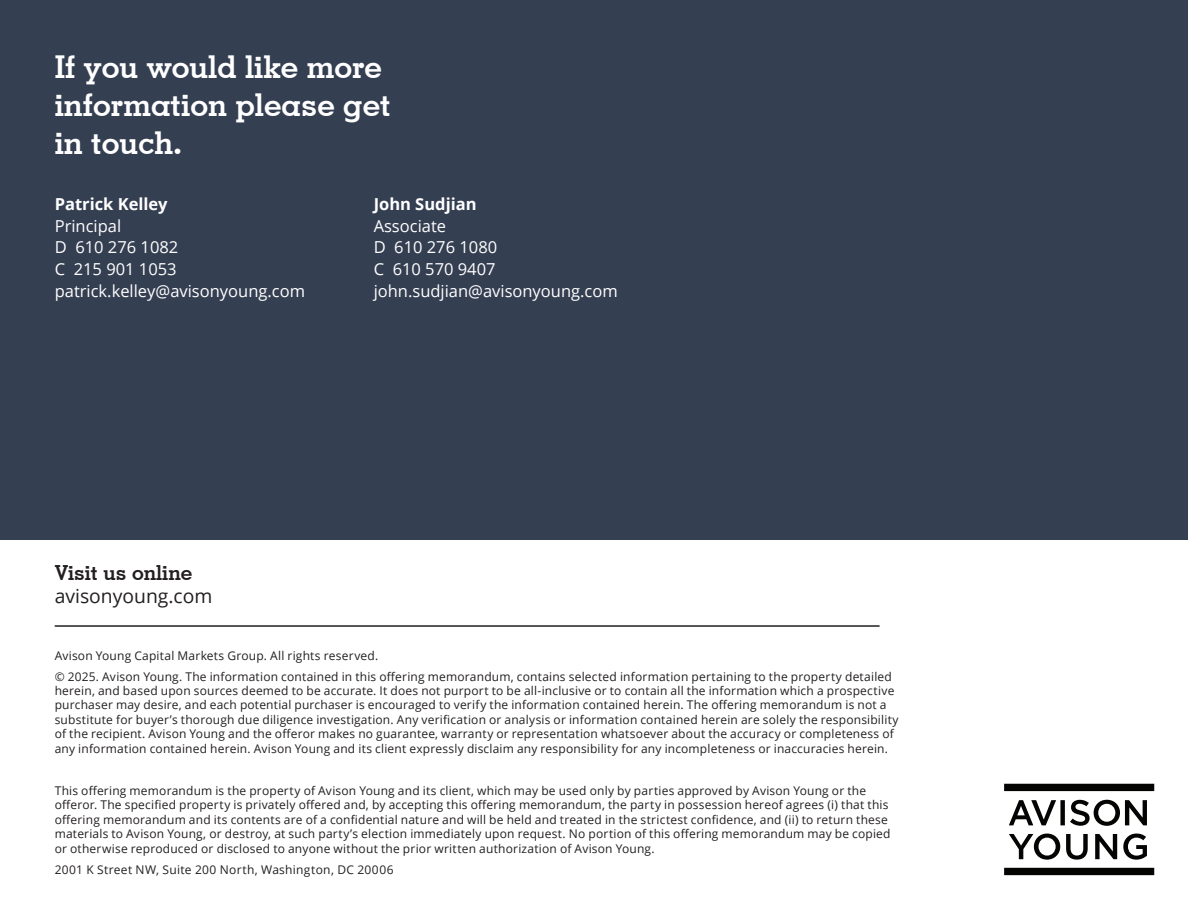
<style>
.page{position:relative;width:1188px;height:918px;background:#fff}
.page>*{position:absolute;margin:0;border:0;box-sizing:border-box;transform-origin:0 0}
.t1{font:700 31.5px/37.8px "Geometric Slab 703 BT";color:#fff}
.t2{font:700 20.85px "Geometric Slab 703 BT";color:#231f20}
.t3{font:19.35px "Open Sans";color:#231f20}
.t4{font:16.5px "Open Sans";color:#fff}
.t5{font:700 16.5px "Open Sans";color:#fff}
.t6{font:12px/14.4px "Open Sans";letter-spacing:.015em;color:#231f20}
</style>
<div class="page">
<div style="left:0;top:0;width:1188px;height:540px;background:#353f52"></div>
<hr style="left:55px;top:625px;width:825px;height:2px;background:#231f20">
<svg style="left:1004px;top:784px;width:150px;height:7px"></svg>
<svg style="left:1004px;top:868px;width:150px;height:7px"></svg>
<svg style="left:1009px;top:800px;width:138px;height:26px"></svg>
<svg style="left:1009px;top:834px;width:51px;height:26px"></svg>
<svg style="left:1066px;top:834px;width:22px;height:26px"></svg>
<svg style="left:1095px;top:834px;width:22px;height:25px"></svg>
<svg style="left:1123px;top:834px;width:24px;height:26px"></svg>
<p class="t1" style="left:55px;top:48px;width:338px">If you would like more information please get in touch.</p>
<p class="t5" style="left:55px;top:193px;width:114px">Patrick Kelley</p>
<p class="t4" style="left:55px;top:215px;width:68px">Principal</p>
<p class="t4" style="left:55px;top:236px;width:125px">D 610 276 1082</p>
<p class="t4" style="left:55px;top:258px;width:123px">C 215 901 1053</p>
<p class="t4" style="left:55px;top:279px;width:252px">patrick.kelley@avisonyoung.com</p>
<p class="t5" style="left:374px;top:193px;width:104px">John Sudjian</p>
<p class="t4" style="left:374px;top:215px;width:74px">Associate</p>
<p class="t4" style="left:374px;top:236px;width:125px">D 610 276 1080</p>
<p class="t4" style="left:374px;top:258px;width:123px">C 610 570 9407</p>
<p class="t4" style="left:374px;top:279px;width:246px">john.sudjian@avisonyoung.com</p>
<p class="t2" style="left:55px;top:560px;width:139px">Visit us online</p>
<p class="t3" style="left:55px;top:583px;width:159px">avisonyoung.com</p>
<p class="t6" style="left:55px;top:648px;width:325px">Avison Young Capital Markets Group. All rights reserved.</p>
<p class="t6" style="left:55px;top:669px;width:845px">© 2025. Avison Young. The information contained in this offering memorandum, contains selected information pertaining to the property detailed herein, and based upon sources deemed to be accurate. It does not purport to be all-inclusive or to contain all the information which a prospective purchaser may desire, and each potential purchaser is encouraged to verify the information contained herein. The offering memorandum is not a substitute for buyer’s thorough due diligence investigation. Any verification or analysis or information contained herein are solely the responsibility of the recipient. Avison Young and the offeror makes no guarantee, warranty or representation whatsoever about the accuracy or completeness of any information contained herein. Avison Young and its client expressly disclaim any responsibility for any incompleteness or inaccuracies herein.</p>
<p class="t6" style="left:55px;top:783px;width:837px">This offering memorandum is the property of Avison Young and its client, which may be used only by parties approved by Avison Young or the offeror. The specified property is privately offered and, by accepting this offering memorandum, the party in possession hereof agrees (i) that this offering memorandum and its contents are of a confidential nature and will be held and treated in the strictest confidence, and (ii) to return these materials to Avison Young, or destroy, at such party’s election immediately upon request. No portion of this offering memorandum may be copied or otherwise reproduced or disclosed to anyone without the prior written authorization of Avison Young.</p>
<p class="t6" style="left:55px;top:862px;width:340px">2001 K Street NW, Suite 200 North, Washington, DC 20006</p>
</div>
